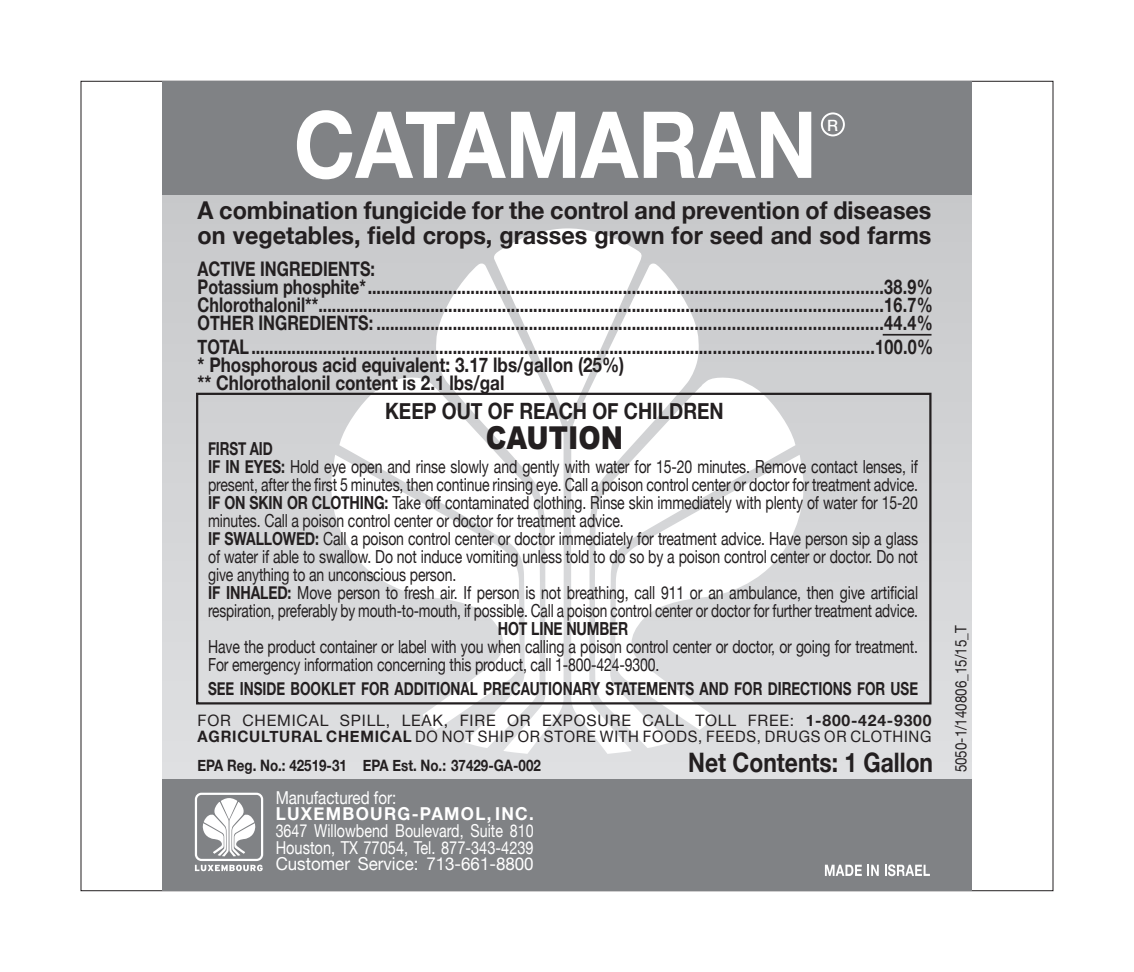
<style>
.page{position:relative;width:1134px;height:972px;background:#fff}
.page>*{position:absolute;margin:0;border:0;box-sizing:border-box;transform-origin:0 0}
.t1{font:700 92.7px "Helvetica Neue";color:#fff;scale:.9 1}
.t2{font:900 31.5px "Arial";color:#231f20;scale:.85 1}
.t3{font:700 26.78px "Helvetica Neue";color:#231f20;scale:.85 1}
.t4{font:700 24.53px/24.5px "Helvetica Neue";color:#231f20;scale:.95 1}
.t5{font:700 22.5px "Helvetica Neue";color:#231f20;scale:.85 1}
.t6{font:700 20.03px/18px "Helvetica Neue";color:#231f20;scale:.8 1}
.t7{font:18px/18px "Helvetica Neue";letter-spacing:-.01em;color:#231f20;scale:.78 1}
.t8{font:700 18px "Helvetica Neue";color:#231f20;scale:.75 1}
.t9{font:700 18px "Helvetica Neue";color:#231f20;scale:.78 1}
.t10{font:17.78px/16.7px "Helvetica Neue";color:#fff;text-align:justify;scale:.8 1}
.t11{font:700 17.78px "Helvetica Neue";letter-spacing:.08em;color:#fff;scale:.95 1}
.t12{font:17.78px "Helvetica Neue";color:#fff;scale:.85 1}
.t13{font:15.75px/15.8px "Helvetica Neue";letter-spacing:.05em;color:#231f20}
.t14{font:700 15.75px "Helvetica Neue";color:#231f20;scale:.85 1}
.t15{font:15.75px "Helvetica Neue";color:#231f20;scale:.85 1}
.t16{font:500 15.53px "Helvetica Neue";color:#fff}
.s1{font-weight:700}
</style>
<div class="page">
<svg style="left:162px;top:194px;width:810px;height:585px;background:#d1d2d4"></svg>
<div style="left:162px;top:779px;width:810px;height:112px;background:#808285"></div>
<div style="left:162px;top:81px;width:810px;height:113px;background:#808285"></div>
<svg style="left:330px;top:455px;width:9px;height:275px;fill:#d9dadc"></svg>
<svg style="left:339px;top:375px;width:97px;height:373px;fill:#dddee0"></svg>
<svg style="left:436px;top:262px;width:129px;height:492px"></svg>
<svg style="left:795px;top:455px;width:9px;height:275px;fill:#dadbdd"></svg>
<svg style="left:699px;top:375px;width:96px;height:373px"></svg>
<svg style="left:570px;top:262px;width:129px;height:492px"></svg>
<svg style="left:493px;top:228px;width:150px;height:195px"></svg>
<div style="left:821px;top:112px;width:24px;height:24px;border:2px solid #fff;border-radius:50%"></div>
<svg style="left:825px;top:865px;width:54px;height:11px"></svg>
<svg style="left:885px;top:864px;width:45px;height:12px"></svg>
<div style="left:196px;top:393px;width:736px;height:312px;border:2px solid #231f20"></div>
<hr style="left:883px;top:334px;width:49px;height:2px;background:#231f20">
<div style="left:195px;top:793px;width:68px;height:68px;border:2px solid #fff;border-radius:6px"></div>
<svg style="left:203px;top:798px;width:52px;height:58px"></svg>
<svg style="left:195px;top:865px;width:68px;height:6px"></svg>
<h1 class="t1" style="left:294px;top:61px;width:583px">CATAMARAN</h1>
<p class="t16" style="left:827px;top:113px;width:12px">R</p>
<h3 class="t4" style="left:198px;top:197px;width:774px">A combination fungicide for the control and prevention of diseases on vegetables, field crops, grasses grown for seed and sod farms</h3>
<p class="t6" style="left:198px;top:258px;width:921px">ACTIVE INGREDIENTS:<br>Potassium phosphite*.................................................................................................................38.9% Chlorothalonil**............................................................................................................................16.7% OTHER INGREDIENTS: ...............................................................................................................44.4%</p>
<p class="t6" style="left:198px;top:337px;width:921px">TOTAL .........................................................................................................................................100.0% * Phosphorous acid equivalent: 3.17 lbs/gallon (25%)<br>** Chlorothalonil content is 2.1 lbs/gal</p>
<p class="t5" style="left:385px;top:391px;width:400px">KEEP OUT OF REACH OF CHILDREN</p>
<h2 class="t2" style="left:486px;top:414px;width:163px">CAUTION</h2>
<p class="t7" style="left:208px;top:438px;width:912px"><span class="s1">FIRST AID<br>If in eyes:</span> Hold eye open and rinse slowly and gently with water for 15-20 minutes. Remove contact lenses, if present, after the first 5 minutes, then continue rinsing eye. Call a poison control center or doctor for treatment advice.</p>
<p class="t9" style="left:208px;top:486px;width:146px">Ifon skin or clothing</p>
<p class="t7" style="left:208px;top:492px;width:912px;text-indent:177px"><span class="s1">:</span> Take off contaminated clothing. Rinse skin immediately with plenty of water for 15-20 minutes. Call a poison control center or doctor for treatment advice.</p>
<p class="t9" style="left:208px;top:522px;width:62px">If swallo</p>
<p class="t7" style="left:208px;top:528px;width:912px;text-align:justify;text-indent:75px"><span class="s1">wed:</span> Call a poison control center or doctor immediately for treatment advice. Have person sip a glass of water if able to swallow. Do not induce vomiting unless told to do so by a poison control center or doctor. Do not give anything to an unconscious person.</p>
<p class="t9" style="left:208px;top:576px;width:36px">If inhaled</p>
<p class="t7" style="left:208px;top:582px;width:912px;text-align:right"><span class="s1">:</span> Move person to fresh air. If person is not breathing, call 911 or an ambulance, then give artificial<br>respiration, preferably by mouth-to-mouth, if possible. Call a poison control center or doctor for further treatment advice.</p>
<p class="t9" style="left:498px;top:612px;width:169px">HOT LINE NUMBER</p>
<p class="t7" style="left:208px;top:636px;width:912px">Have the product container or label with you when calling a poison control center or doctor, or going for treatment.<br>For emergency information concerning this product, call 1-800-424-9300.</p>
<p class="t8" style="left:208px;top:672px;width:948px">SEE INSIDE BOOKLET FOR ADDITIONAL PRECAUTIONARY STATEMENTS AND FOR DIRECTIONS FOR USE</p>
<p class="t13" style="left:198px;top:712px;width:735px">FOR CHEMICAL SPILL, LEAK, FIRE OR EXPOSURE CALL TOLL FREE: <span class="s1">1-800-424-9300<br>AGRICULTURAL CHEMICAL</span> DO NOT SHIP OR STORE WITH FOODS, FEEDS, DRUGS OR CLOTHING</p>
<p class="t14" style="left:198px;top:751px;width:405px">EPA Reg. No.: 42519-31 EPA Est. No.: 37429-GA-002</p>
<p class="t12" style="left:276px;top:782px;width:143px">Manufactured for:</p>
<p class="t11" style="left:276px;top:798px;width:273px">LUXEMBOURG-PAMOL, INC.</p>
<p class="t10" style="left:276px;top:821px;width:324px">3647 Willowbend Boulevard, Suite 810<br>Houston, TX 77054, Tel. 877-343-4239<br>Customer Service: 713-661-8800</p>
<h3 class="t3" style="left:688px;top:739px;width:290px">Net Contents: 1 Gallon</h3>
<p class="t15" style="left:948px;top:772px;width:174px;rotate:-90deg">5050-1/140806_15/15_T</p>
</div>
